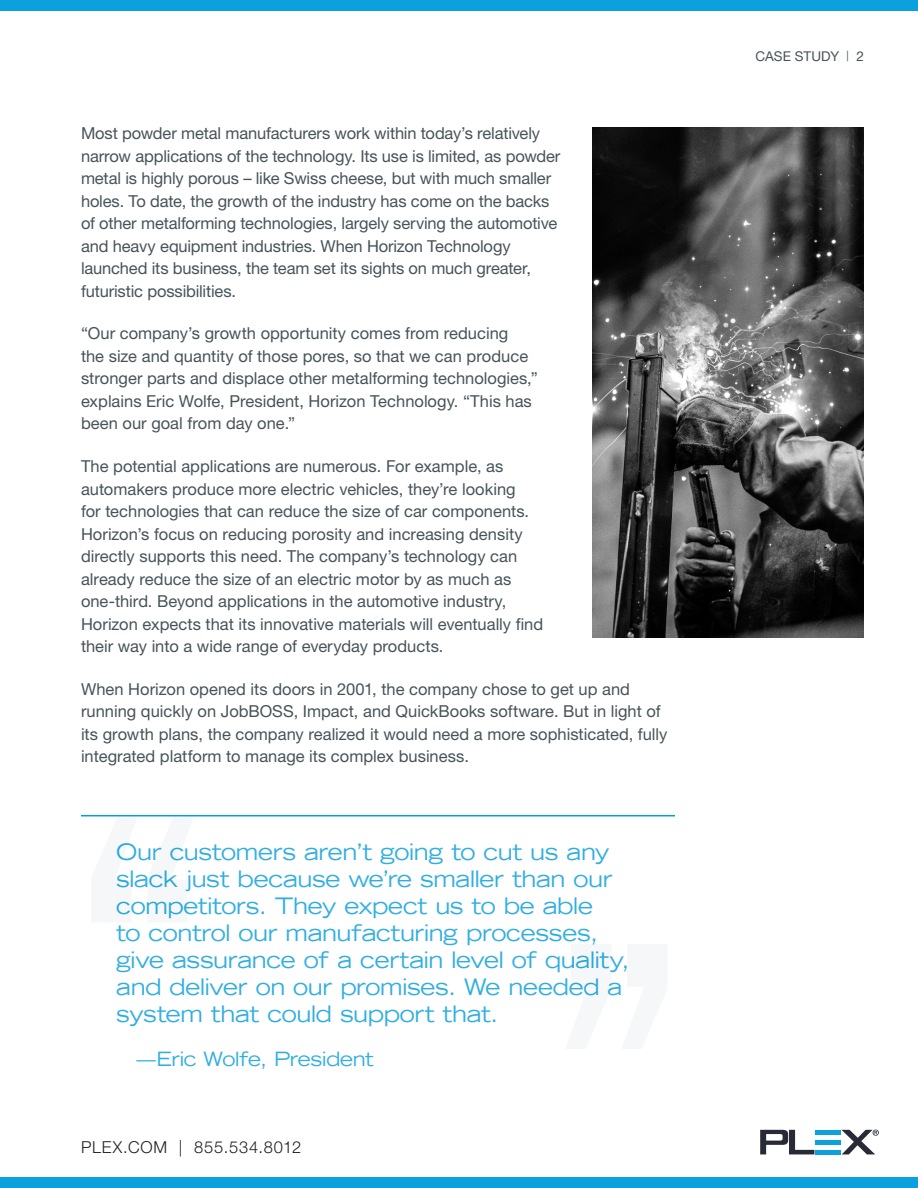
<style>
.page{position:relative;width:918px;height:1188px;background:#fff}
.page>*{position:absolute;margin:0;border:0;box-sizing:border-box;transform-origin:0 0}
.t1{font:expanded 22.5px/27px "Trade Gothic LT";letter-spacing:-.02em;color:#0ca0dc}
.t2{font:expanded 19.5px "Trade Gothic LT";letter-spacing:-.02em;color:#0ca0dc}
.copy{font:16.5px/22.5px "Helvetica Neue LT Pro";color:#475359}
.t3{font:300 16.5px "Helvetica Neue LT Pro";letter-spacing:.05em;color:#231f20}
.t4{font:13.5px "Helvetica Neue LT Pro";letter-spacing:.005em;color:#475359}
.s1{font-size:10.5px}
</style>
<div class="page">
<div style="left:0;top:1177px;width:918px;height:11px;background:#0ca0dc"></div>
<div style="left:0;top:0;width:918px;height:11px;background:#0ca0dc"></div>
<svg style="left:760px;top:1130px;width:54px;height:24px"></svg>
<hr style="left:815px;top:1150px;width:26px;height:4px;background:#0ca0dc">
<hr style="left:815px;top:1130px;width:26px;height:4px;background:#0ca0dc">
<div style="left:815px;top:1140px;width:26px;height:5px;background:#0ca0dc"></div>
<svg style="left:841px;top:1130px;width:38px;height:24px"></svg>
<img style="left:592px;top:127px;width:272px;height:510px">
<hr style="left:81px;top:815px;width:594px;height:1px;background:#069ddc">
<p class="copy" style="left:81px;top:122px;width:481px">Most powder metal manufacturers work within today’s relatively narrow applications of the technology. Its use is limited, as powder metal is highly porous – like Swiss cheese, but with much smaller holes. To date, the growth of the industry has come on the backs of other metalforming technologies, largely serving the automotive and heavy equipment industries. When Horizon Technology launched its business, the team set its sights on much greater, futuristic possibilities.</p>
<p class="copy" style="left:81px;top:322px;width:458px">“Our company’s growth opportunity comes from reducing<br>the size and quantity of those pores, so that we can produce stronger parts and displace other metalforming technologies,” explains Eric Wolfe, President, Horizon Technology. “This has been our goal from day one.”</p>
<p class="copy" style="left:81px;top:455px;width:464px">The potential applications are numerous. For example, as automakers produce more electric vehicles, they’re looking<br>for technologies that can reduce the size of car components.<br>Horizon’s focus on reducing porosity and increasing density directly supports this need. The company’s technology can already reduce the size of an electric motor by as much as one-third. Beyond applications in the automotive industry, Horizon expects that its innovative materials will eventually find their way into a wide range of everyday products.</p>
<p class="copy" style="left:81px;top:677px;width:588px">When Horizon opened its doors in 2001, the company chose to get up and running quickly on JobBOSS, Impact, and QuickBooks software. But in light of its growth plans, the company realized it would need a more sophisticated, fully integrated platform to manage its complex business.</p>
<p class="t1" style="left:116px;top:838px;width:515px">Our customers aren’t going to cut us any slack just because we’re smaller than our competitors. They expect us to be able<br>to control our manufacturing processes, give assurance of a certain level of quality, and deliver on our promises. We needed a system that could support that.</p>
<p class="t2" style="left:136px;top:1046px;width:239px">—Eric Wolfe, President</p>
<p class="t3" style="left:81px;top:1137px;width:222px">PLEX.COM | 855.534.8012</p>
<p class="t4" style="left:755px;top:48px;width:110px">CASE STUDY <span class="s1">|</span> 2</p>
</div>
